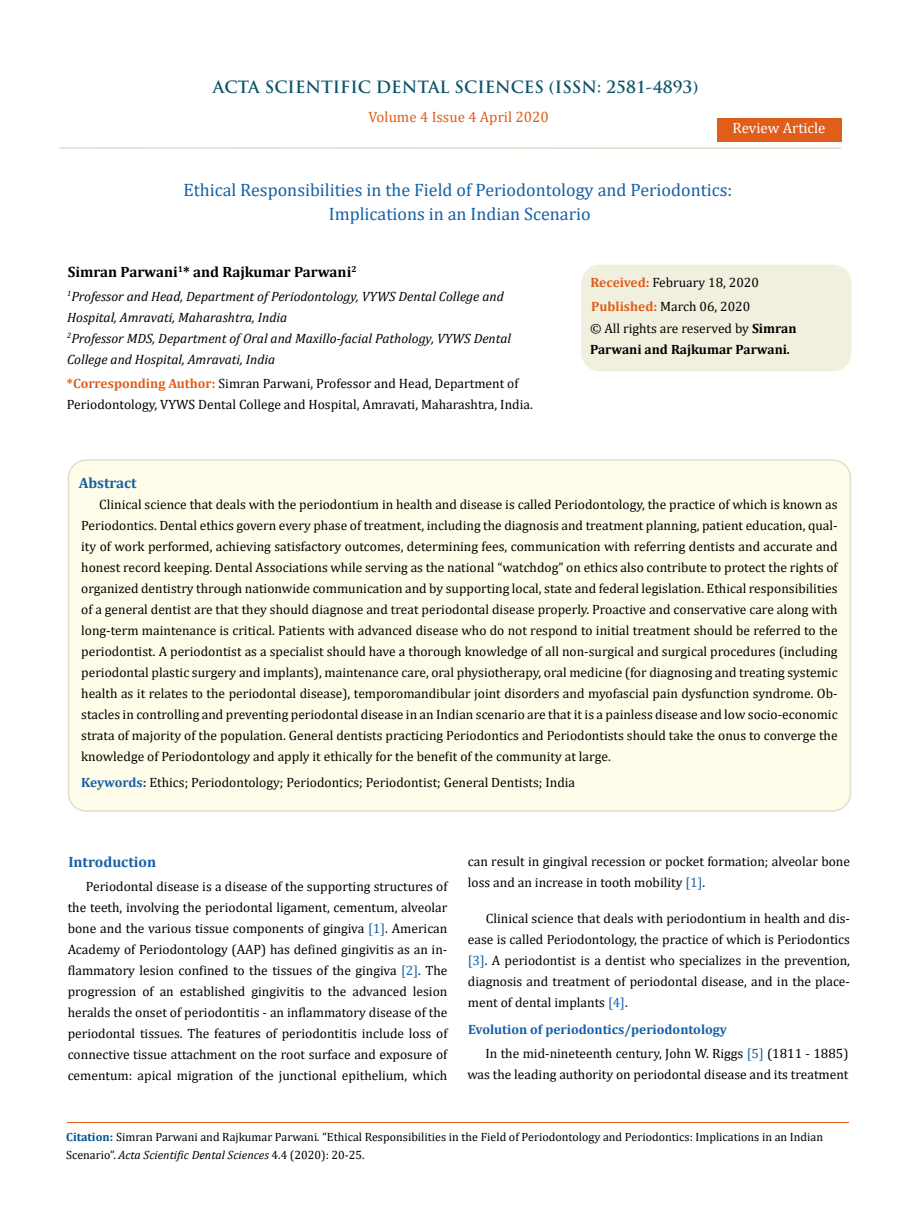
<style>
.page{position:relative;width:917px;height:1224px;background:#fff}
.page>*{position:absolute;margin:0;border:0;box-sizing:border-box;transform-origin:0 0}
.t1{font:18px/24px "Cambria";color:#1560a6;text-align:center}
.t2{font:700 16.5px "Trajan Pro";color:#0e546a}
.t3{font:700 15px "Cambria";color:#000}
.t4{font:15px "Cambria";color:#e05d1a}
.t5{font:700 15px "Cambria";color:#1560a6}
.t6{font:15px "Cambria";color:#fff}
.t7{font:13.5px/21px "Cambria";color:#000}
.t8{font:italic 13.5px/21px "Cambria";color:#000}
.t9{font:700 13.5px/21px "Cambria";color:#000}
.t10{font:12px/18px "Cambria";color:#000}
.s1{font-weight:700;color:#e05d1a}
.s2{font-weight:400}
.s3{font-style:italic}
.s4{font-weight:700;color:#1560a6}
.s5{font-weight:700;color:#0e546a}
.s6{color:#1560a6}
.s7{font-weight:700;color:#035089}
</style>
<div class="page">
<div style="left:717px;top:118px;width:124px;height:24px;background:#e05d1a"></div>
<div style="left:68px;top:460px;width:782px;height:351px;background:#fffde9;border-radius:18px"></div>
<div style="left:68px;top:459px;width:783px;height:353px;border:2px solid #e0dfcd;border-radius:18px"></div>
<div style="left:582px;top:265px;width:268px;height:106px;background:#f1f0de;border-radius:18px"></div>
<div style="left:581px;top:265px;width:270px;height:106px;border:2px solid #f1f0de;border-radius:18px"></div>
<hr style="left:59px;top:147px;width:782px;height:2px;background:#e0dfcd">
<hr style="left:67px;top:1123px;width:781px;height:1px;background:#e05d1a">
<p class="t2" style="left:213px;top:76px;width:487px">ACTA SCIENTIFIC DENTAL SCIENCES (ISSN: 2581-4893)</p>
<p class="t4" style="left:368px;top:108px;width:182px">Volume 4 Issue 4 April 2020</p>
<p class="t6" style="left:732px;top:119px;width:94px">Review Article</p>
<h1 class="t1" style="left:183px;top:178px;width:550px">Ethical Responsibilities in the Field of Periodontology and Periodontics:<br>Implications in an Indian Scenario</h1>
<p class="t3" style="left:68px;top:261px;width:290px">Simran Parwani<sup>1</sup>* and Rajkumar Parwani<sup>2</sup></p>
<p class="t8" style="left:67px;top:285px;width:445px"><sup>1</sup>Professor and Head, Department of Periodontology, VYWS Dental College and Hospital, Amravati, Maharashtra, India<br><sup>2</sup>Professor MDS, Department of Oral and Maxillo-facial Pathology, VYWS Dental College and Hospital, Amravati, India</p>
<p class="t7" style="left:67px;top:373px;width:467px"><span class="s1">*Corresponding Author:</span> Simran Parwani, Professor and Head, Department of<br>Periodontology, VYWS Dental College and Hospital, Amravati, Maharashtra, India.</p>
<p class="t5" style="left:79px;top:472px;width:60px">Abstract</p>
<p class="t7" style="left:590px;top:270px;width:170px;line-height:24.5px"><span class="s1">Received:</span> February 18, 2020<br><span class="s1">Published:</span> March 06, 2020</p>
<p class="t9" style="left:590px;top:318px;width:208px"><span class="s2">© All rights are reserved by</span> Simran<br>Parwani and Rajkumar Parwani<span class="s3">.</span></p>
<p class="t7" style="left:81px;top:494px;width:758px;text-align:justify;text-indent:18px">Clinical science that deals with the periodontium in health and disease is called Periodontology, the practice of which is known as Periodontics. Dental ethics govern every phase of treatment, including the diagnosis and treatment planning, patient education, qual&shy;ity of work performed, achieving satisfactory outcomes, determining fees, communication with referring dentists and accurate and honest record keeping. Dental Associations while serving as the national “watchdog” on ethics also contribute to protect the rights of organized dentistry through nationwide communication and by supporting local, state and federal legislation. Ethical responsibilities of a general dentist are that they should diagnose and treat periodontal disease properly. Proactive and conservative care along with long-term maintenance is critical. Patients with advanced disease who do not respond to initial treatment should be referred to the periodontist. A periodontist as a specialist should have a thorough knowledge of all non-surgical and surgical procedures (including periodontal plastic surgery and implants), maintenance care, oral physiotherapy, oral medicine (for diagnosing and treating systemic health as it relates to the periodontal disease), temporomandibular joint disorders and myofascial pain dysfunction syndrome. Ob&shy;stacles in controlling and preventing periodontal disease in an Indian scenario are that it is a painless disease and low socio-economic strata of majority of the population. General dentists practicing Periodontics and Periodontists should take the onus to converge the knowledge of Periodontology and apply it ethically for the benefit of the community at large.</p>
<p class="t7" style="left:81px;top:772px;width:495px"><span class="s4">Keywords</span><span class="s5">:</span> Ethics; Periodontology; Periodontics; Periodontist; General Dentists; India</p>
<p class="t5" style="left:68px;top:851px;width:89px">Introduction</p>
<p class="t7" style="left:68px;top:876px;width:381px;text-align:justify;text-indent:18px">Periodontal disease is a disease of the supporting structures of the teeth, involving the periodontal ligament, cementum, alveolar bone and the various tissue components of gingiva <span class="s6">[1]</span>. American Academy of Periodontology (AAP) has defined gingivitis as an in&shy;flammatory lesion confined to the tissues of the gingiva <span class="s6">[2]</span>. The progression of an established gingivitis to the advanced lesion heralds the onset of periodontitis - an inflammatory disease of the periodontal tissues. The features of periodontitis include loss of connective tissue attachment on the root surface and exposure of cementum: apical migration of the junctional epithelium, which</p>
<p class="t7" style="left:468px;top:850px;width:383px">can result in gingival recession or pocket formation; alveolar bone loss and an increase in tooth mobility <span class="s6">[1]</span>.</p>
<p class="t7" style="left:468px;top:907px;width:384px;text-align:justify;text-indent:18px">Clinical science that deals with periodontium in health and dis&shy;ease is called Periodontology, the practice of which is Periodontics <span class="s6">[3]</span>. A periodontist is a dentist who specializes in the prevention, diagnosis and treatment of periodontal disease, and in the place&shy;ment of dental implants <span class="s6">[4]</span>.</p>
<p class="t7" style="left:485px;top:1018px;width:364px;line-height:24px;text-indent:-17px"><span class="s4">Evolution of periodontics/periodontology<br></span>In the mid-nineteenth century, John W. Riggs <span class="s6">[5]</span> (1811 - 1885)</p>
<p class="t7" style="left:467px;top:1064px;width:382px">was the leading authority on periodontal disease and its treatment</p>
<p class="t10" style="left:66px;top:1128px;width:758px"><span class="s7">Citation:</span> Simran Parwani and Rajkumar Parwani<span class="s3">.</span> “Ethical Responsibilities in the Field of Periodontology and Periodontics: Implications in an Indian<br>Scenario”. <span class="s3">Acta Scientific Dental Sciences</span> 4.4 (2020): 20-25.</p>
</div>
